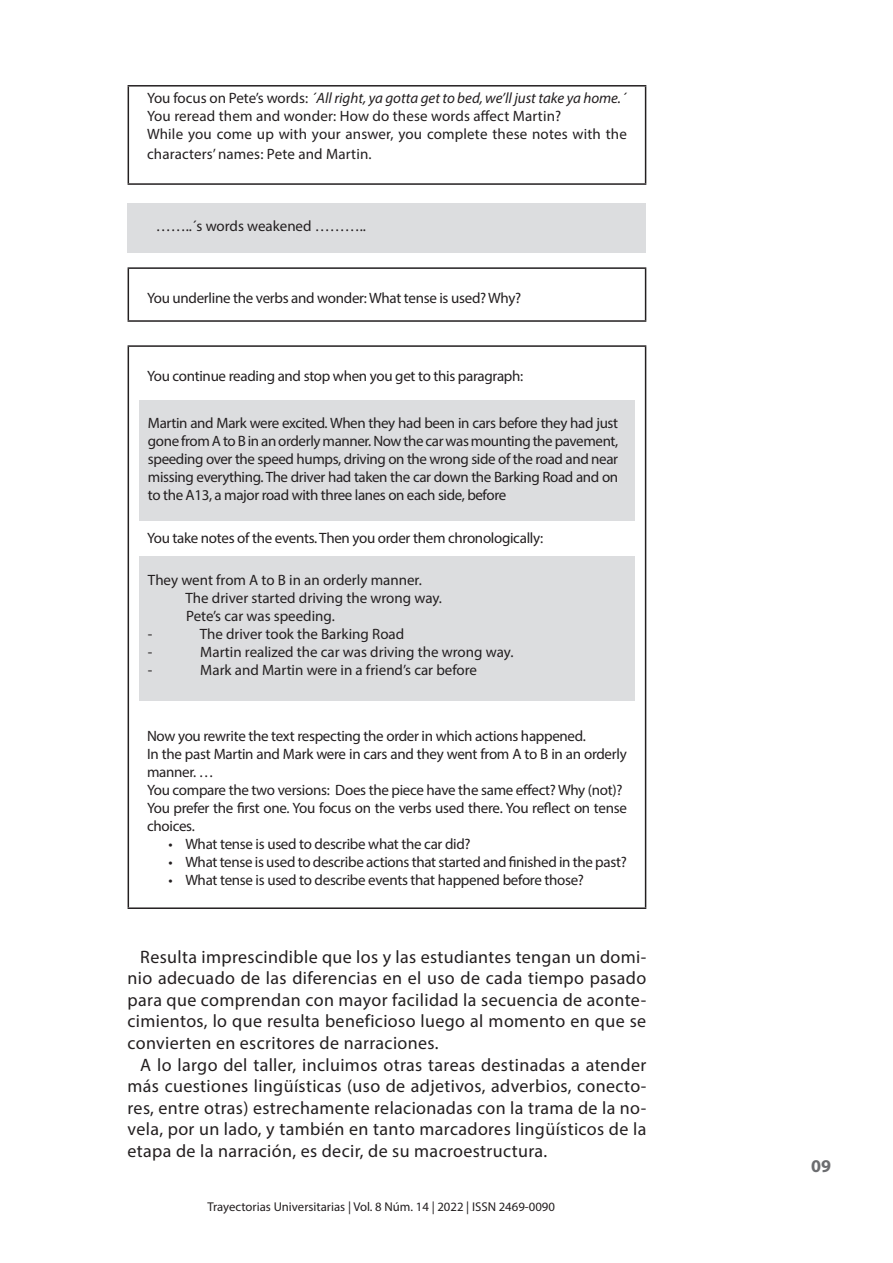
<style>
.page{position:relative;width:893px;height:1263px;background:#fff}
.page>*{position:absolute;margin:0;border:0;box-sizing:border-box;transform-origin:0 0}
.t1{font:18px/21.6px "Myriad Pro";letter-spacing:.02em;color:#231f20;text-align:justify}
.t2{font:700 18px "Myriad Pro";color:#6c6d70}
.t3{font:15px/18px "Myriad Pro";letter-spacing:-.02em;color:#231f20}
.t4{font:15px "Myriad Pro";color:#231f20}
.t5{font:15px/18px "Myriad Pro";letter-spacing:.01em;color:#231f20}
.t6{font:12.75px "Myriad Pro";color:#231f20}
.s1{font-style:italic}
</style>
<div class="page">
<hr style="left:128px;top:85px;width:518px;height:2px;background:#231f20">
<hr style="left:128px;top:87px;width:1px;height:96px;background:#231f20">
<hr style="left:645px;top:87px;width:1px;height:96px;background:#231f20">
<hr style="left:128px;top:183px;width:518px;height:2px;background:#231f20">
<div style="left:128px;top:203px;width:518px;height:49px;background:#dcdddf"></div>
<hr style="left:128px;top:267px;width:518px;height:2px;background:#231f20">
<hr style="left:128px;top:269px;width:1px;height:51px;background:#231f20">
<hr style="left:645px;top:269px;width:1px;height:51px;background:#231f20">
<hr style="left:128px;top:320px;width:518px;height:2px;background:#231f20">
<hr style="left:128px;top:345px;width:518px;height:2px;background:#231f20">
<hr style="left:128px;top:347px;width:1px;height:560px;background:#231f20">
<hr style="left:645px;top:347px;width:1px;height:560px;background:#231f20">
<hr style="left:128px;top:907px;width:518px;height:2px;background:#231f20">
<div style="left:139px;top:400px;width:495px;height:121px;background:#dcdddf"></div>
<div style="left:139px;top:556px;width:495px;height:145px;background:#dcdddf"></div>
<p class="t5" style="left:147px;top:89px;width:481px">You focus on Pete’s words: <span class="s1">´All right, ya gotta get to bed, we’ll just take ya home.´<br></span>You reread them and wonder: How do these words affect Martin?<br>While you come up with your answer, you complete these notes with the</p>
<p class="t5" style="left:147px;top:144px;width:226px">characters’ names: Pete and Martin.</p>
<p class="t4" style="left:156px;top:217px;width:212px">……..´s words weakened ………..</p>
<p class="t3" style="left:147px;top:289px;width:376px">You underline the verbs and wonder: What tense is used? Why?</p>
<p class="t3" style="left:147px;top:367px;width:378px">You continue reading and stop when you get to this paragraph:</p>
<p class="t3" style="left:148px;top:414px;width:472px;text-align:justify">Martin and Mark were excited. When they had been in cars before they had just gone from A to B in an orderly manner. Now the car was mounting the pavement, speeding over the speed humps, driving on the wrong side of the road and near missing everything. The driver had taken the car down the Barking Road and on to the A13, a major road with three lanes on each side, before</p>
<p class="t3" style="left:147px;top:529px;width:398px">You take notes of the events. Then you order them chronologically:</p>
<p class="t4" style="left:148px;top:571px;width:275px">They went from A to B in an orderly manner.</p>
<p class="t4" style="left:186px;top:589px;width:258px">The driver started driving the wrong way.</p>
<p class="t4" style="left:186px;top:607px;width:150px">Pete’s car was speeding.</p>
<p class="t3" style="left:148px;top:625px;width:6px">-</p>
<p class="t4" style="left:200px;top:625px;width:206px">The driver took the Barking Road</p>
<p class="t3" style="left:148px;top:643px;width:6px">-</p>
<p class="t4" style="left:200px;top:643px;width:315px">Martin realized the car was driving the wrong way.</p>
<p class="t3" style="left:148px;top:661px;width:6px">-</p>
<p class="t4" style="left:200px;top:661px;width:278px">Mark and Martin were in a friend’s car before</p>
<p class="t3" style="left:147px;top:727px;width:481px">Now you rewrite the text respecting the order in which actions happened.<br>In the past Martin and Mark were in cars and they went from A to B in an orderly manner. …<br>You compare the two versions: Does the piece have the same effect? Why (not)?<br>You prefer the first one. You focus on the verbs used there. You reflect on tense choices.</p>
<p class="t3" style="left:168px;top:835px;width:304px">• What tense is used to describe what the car did?</p>
<p class="t3" style="left:168px;top:853px;width:460px">• What tense is used to describe actions that started and finished in the past?</p>
<p class="t3" style="left:168px;top:871px;width:417px">• What tense is used to describe events that happened before those?</p>
<p class="t1" style="left:128px;top:945px;width:520px;text-indent:13px">Resulta imprescindible que los y las estudiantes tengan un domi&shy;nio adecuado de las diferencias en el uso de cada tiempo pasado para que comprendan con mayor facilidad la secuencia de aconte&shy;cimientos, lo que resulta beneficioso luego al momento en que se convierten en escritores de narraciones.</p>
<p class="t1" style="left:128px;top:1053px;width:520px;text-indent:13px">A lo largo del taller, incluimos otras tareas destinadas a atender más cuestiones lingüísticas (uso de adjetivos, adverbios, conecto&shy;res, entre otras) estrechamente relacionadas con la trama de la no&shy;vela, por un lado, y también en tanto marcadores lingüísticos de la etapa de la narración, es decir, de su macroestructura.</p>
<p class="t6" style="left:207px;top:1199px;width:349px">Trayectorias Universitarias | Vol. 8 Núm. 14 | 2022 | ISSN 2469-0090</p>
<p class="t2" style="left:811px;top:1154px;width:21px">09</p>
</div>
